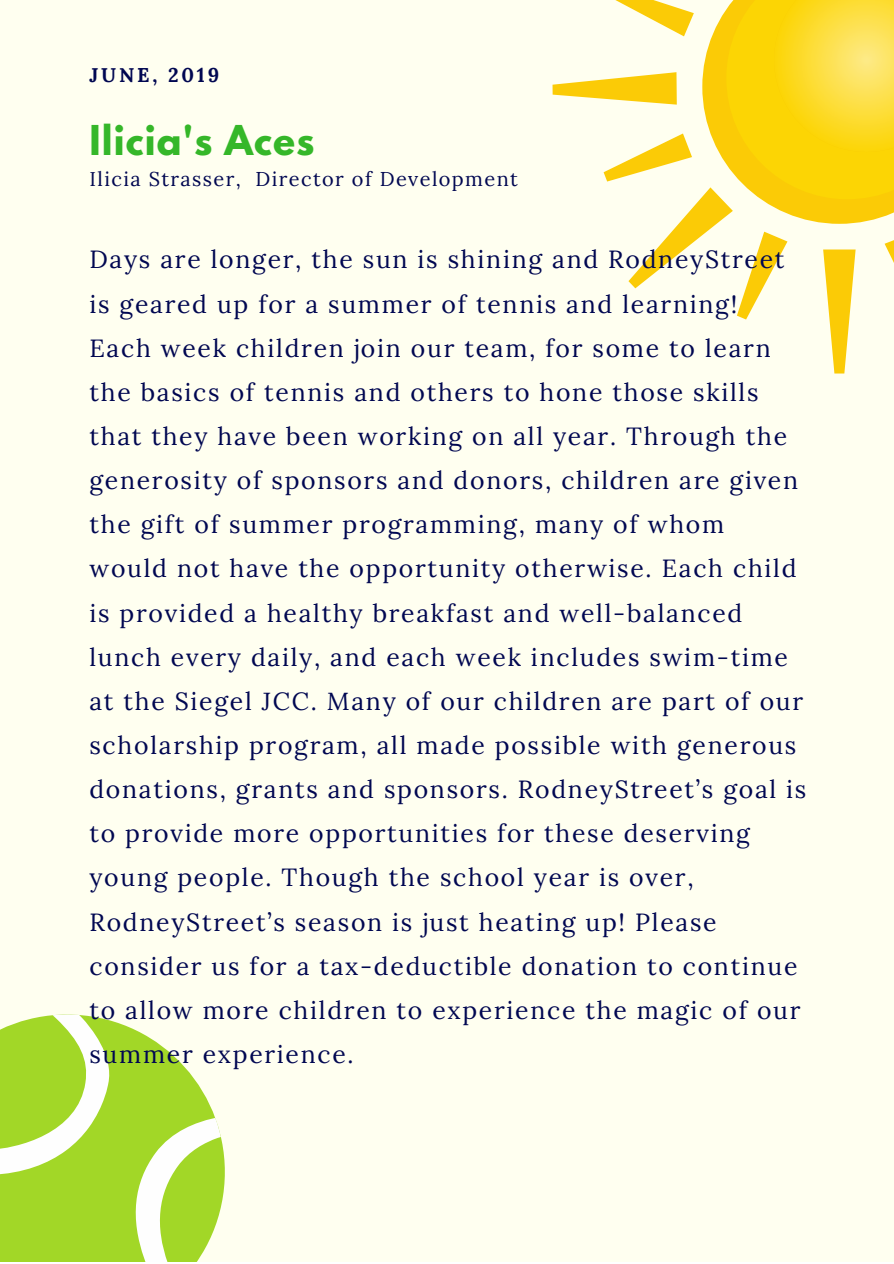
<style>
.page{position:relative;width:894px;height:1264px;background:#fff}
.page>*{position:absolute;margin:0;border:0;box-sizing:border-box;transform-origin:0 0}
.t1{font:700 36.45px "League Spartan";letter-spacing:.03em;color:#35b729}
.t2{font:24.75px/44.1px "Lora";letter-spacing:.07em;color:#000751}
.t3{font:19.95px "Lora";letter-spacing:.07em;color:#000751}
.t4{font:700 19.8px "Lora";letter-spacing:.14em;color:#000751}
</style>
<div class="page">
<div style="left:0;top:0;width:893px;height:1261px;background:#fffff0"></div>
<svg style="left:0;top:1021px;width:225px;height:240px;fill:#a2d727"></svg>
<svg style="left:130px;top:1117px;width:91px;height:144px"></svg>
<svg style="left:0;top:1014px;width:114px;height:192px"></svg>
<svg style="left:552px;top:0;width:341px;height:373px"></svg>
<p class="t4" style="left:89px;top:62px;width:131px">JUNE, 2019</p>
<h1 class="t1" style="left:89px;top:122px;width:226px">Ilicia's Aces</h1>
<p class="t3" style="left:89px;top:166px;width:430px">Ilicia Strasser, Director of Development</p>
<p class="t2" style="left:89px;top:237px;width:718px">Days are longer, the sun is shining and RodneyStreet is geared up for a summer of tennis and learning!<br>Each week children join our team, for some to learn the basics of tennis and others to hone those skills that they have been working on all year. Through the generosity of sponsors and donors, children are given the gift of summer programming, many of whom would not have the opportunity otherwise. Each child is provided a healthy breakfast and well-balanced lunch every daily, and each week includes swim-time at the Siegel JCC. Many of our children are part of our scholarship program, all made possible with generous donations, grants and sponsors. RodneyStreet’s goal is to provide more opportunities for these deserving young people. Though the school year is over, RodneyStreet’s season is just heating up! Please consider us for a tax-deductible donation to continue to allow more children to experience the magic of our summer experience.</p>
</div>
